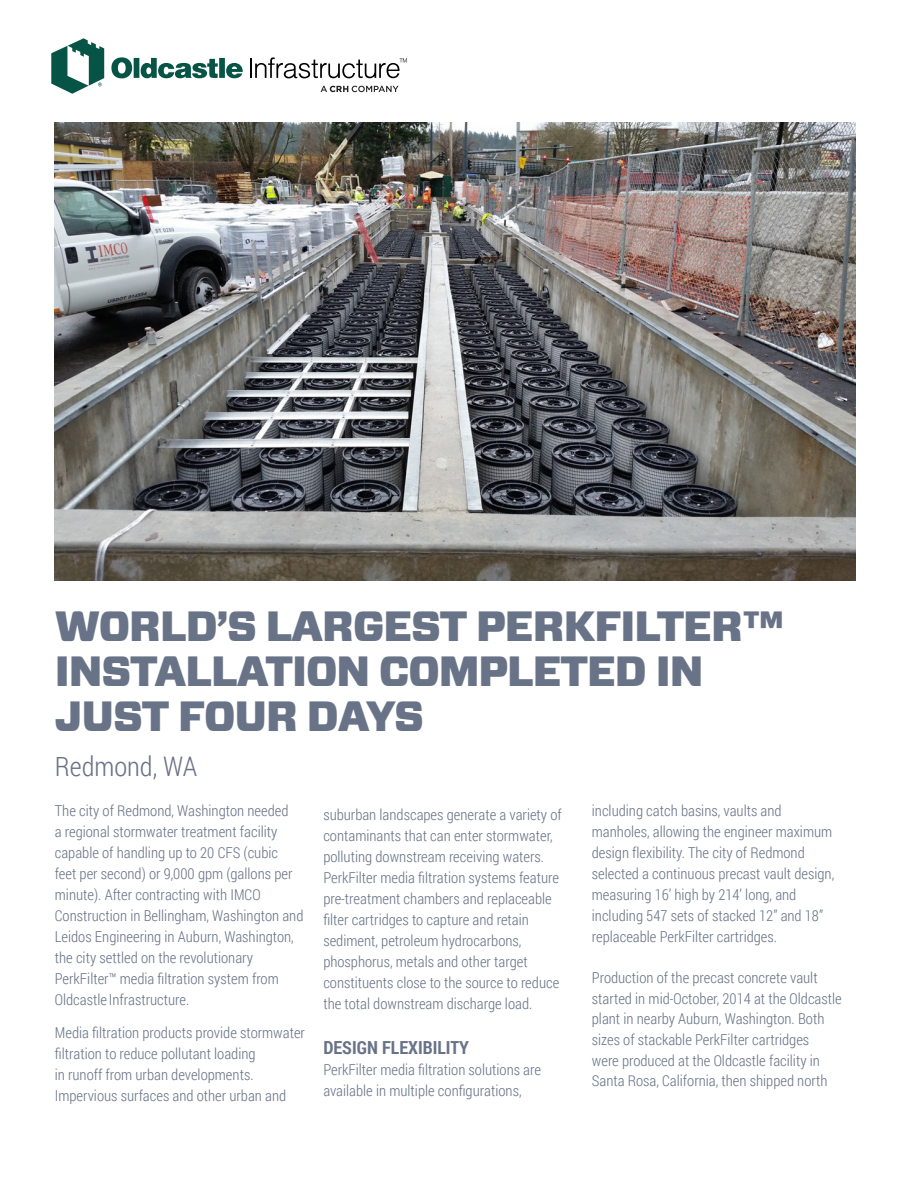
<style>
.page{position:relative;width:918px;height:1188px;background:#fff}
.page>*{position:absolute;margin:0;border:0;box-sizing:border-box;transform-origin:0 0}
.t1{font:900 42.3px/45px "Forza";letter-spacing:-.025em;color:#697387}
.t2{font:300 27px "Roboto Condensed";color:#697387}
.t3{font:700 18px "Roboto Condensed";color:#697387}
.t4{font:300 15px/21px "Roboto Condensed";color:#697387}
</style>
<div class="page">
<svg style="left:51px;top:38px;width:192px;height:56px"></svg>
<hr style="left:250px;top:58px;width:2px;height:20px;background:#010101">
<svg style="left:321px;top:86px;width:78px;height:6px"></svg>
<svg style="left:255px;top:57px;width:152px;height:22px"></svg>
<img style="left:55px;top:123px;width:800px;height:458px">
<h1 class="t1" style="left:55px;top:604px;width:730px">WORLD’S LARGEST PERKFILTER™<br>INSTALLATION COMPLETED IN<br>JUST FOUR DAYS</h1>
<h2 class="t2" style="left:55px;top:747px;width:144px">Redmond, WA</h2>
<p class="t4" style="left:55px;top:800px;width:250px">The city of Redmond, Washington needed<br>a regional stormwater treatment facility capable of handling up to 20 CFS (cubic feet per second) or 9,000 gpm (gallons per minute). After contracting with IMCO Construction in Bellingham, Washington and Leidos Engineering in Auburn, Washington, the city settled on the revolutionary PerkFilter™ media filtration system from Oldcastle Infrastructure.</p>
<p class="t4" style="left:55px;top:1022px;width:252px">Media filtration products provide stormwater filtration to reduce pollutant loading<br>in runoff from urban developments.<br>Impervious surfaces and other urban and</p>
<p class="t4" style="left:323px;top:804px;width:240px">suburban landscapes generate a variety of contaminants that can enter stormwater, polluting downstream receiving waters.<br>PerkFilter media filtration systems feature pre-treatment chambers and replaceable filter cartridges to capture and retain sediment, petroleum hydrocarbons, phosphorus, metals and other target constituents close to the source to reduce the total downstream discharge load.</p>
<p class="t3" style="left:323px;top:1035px;width:147px">DESIGN FLEXIBILITY</p>
<p class="t4" style="left:323px;top:1059px;width:219px">PerkFilter media filtration solutions are available in multiple configurations,</p>
<p class="t4" style="left:592px;top:800px;width:244px">including catch basins, vaults and manholes, allowing the engineer maximum design flexibility. The city of Redmond selected a continuous precast vault design, measuring 16’ high by 214’ long, and including 547 sets of stacked 12” and 18” replaceable PerkFilter cartridges.</p>
<p class="t4" style="left:592px;top:967px;width:251px;line-height:20.5px">Production of the precast concrete vault started in mid-October, 2014 at the Oldcastle plant in nearby Auburn, Washington. Both sizes of stackable PerkFilter cartridges<br>were produced at the Oldcastle facility in Santa Rosa, California, then shipped north</p>
</div>
